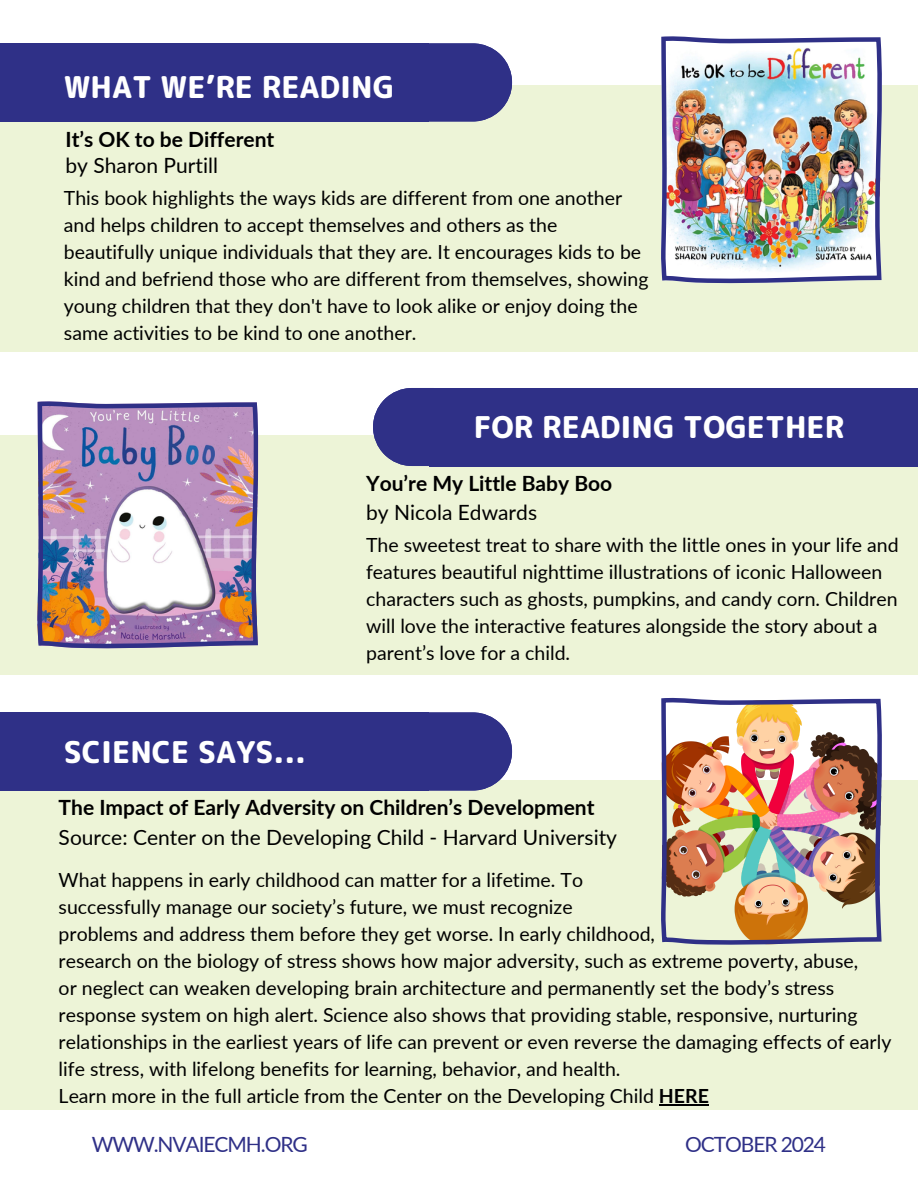
<style>
.page{position:relative;width:918px;height:1188px;background:#fff}
.page>*{position:absolute;margin:0;border:0;box-sizing:border-box;transform-origin:0 0}
.t1{font:800 30px "Rounded Mplus 1 c";color:#fff}
.t2{font:700 21px "Lato";color:#000}
.t3{font:21px "Lato";color:#000}
.t4{font:21px "Lato";letter-spacing:-.05em;color:#2f3087}
.t5{font:19.5px/27px "Lato";color:#000}
.s1{font-weight:700}
</style>
<div class="page">
<div style="left:0;top:85px;width:918px;height:267px;background:#edf4d7"></div>
<div style="left:0;top:43px;width:429px;height:78px;background:#2f3087"></div>
<img style="left:661px;top:36px;width:221px;height:247px">
<svg style="left:429px;top:43px;width:83px;height:78px;background:#424390"></svg>
<div style="left:0;top:435px;width:918px;height:240px;background:#edf4d7"></div>
<svg style="left:373px;top:388px;width:56px;height:78px;background:#4c4d95"></svg>
<div style="left:429px;top:388px;width:489px;height:78px;background:#2f3087"></div>
<div style="left:0;top:780px;width:918px;height:330px;background:#edf4d7"></div>
<div style="left:0;top:712px;width:429px;height:79px;background:#2f3087"></div>
<img style="left:661px;top:698px;width:221px;height:247px">
<svg style="left:429px;top:712px;width:83px;height:79px;background:#444592"></svg>
<img style="left:37px;top:401px;width:221px;height:247px">
<hr style="left:659px;top:1104px;width:50px;height:1px;background:#000">
<h1 class="t1" style="left:64px;top:65px;width:332px">WHAT WE’RE READING</h1>
<p class="t2" style="left:66px;top:126px;width:210px">It’s OK to be Different</p>
<p class="t3" style="left:66px;top:152px;width:154px">by Sharon Purtill</p>
<p class="t5" style="left:64px;top:184px;width:586px">This book highlights the ways kids are different from one another and helps children to accept themselves and others as the beautifully unique individuals that they are. It encourages kids to be kind and befriend those who are different from themselves, showing young children that they don't have to look alike or enjoy doing the same activities to be kind to one another.</p>
<p class="t1" style="left:474px;top:406px;width:372px">FOR READING TOGETHER</p>
<p class="t1" style="left:64px;top:730px;width:244px">SCIENCE SAYS...</p>
<p class="t2" style="left:366px;top:470px;width:248px">You’re My Little Baby Boo</p>
<p class="t3" style="left:366px;top:500px;width:172px">by Nicola Edwards</p>
<p class="t5" style="left:366px;top:531px;width:534px">The sweetest treat to share with the little ones in your life and features beautiful nighttime illustrations of iconic Halloween characters such as ghosts, pumpkins, and candy corn. Children will love the interactive features alongside the story about a parent’s love for a child.</p>
<p class="t2" style="left:59px;top:795px;width:537px">The Impact of Early Adversity on Children’s Development</p>
<p class="t3" style="left:59px;top:824px;width:560px">Source: Center on the Developing Child - Harvard University</p>
<h1 class="t5" style="left:59px;top:866px;width:526px">What happens in early childhood can matter for a lifetime. To</h1>
<h3 class="t5" style="left:59px;top:893px;width:515px">successfully manage our society’s future, we must recognize</h3>
<p class="t5" style="left:59px;top:920px;width:598px">problems and address them before they get worse. In early childhood,</p>
<p class="t5" style="left:59px;top:947px;width:801px">research on the biology of stress shows how major adversity, such as extreme poverty, abuse,</p>
<p class="t5" style="left:59px;top:974px;width:777px">or neglect can weaken developing brain architecture and permanently set the body’s stress</p>
<p class="t5" style="left:59px;top:1001px;width:800px">response system on high alert. Science also shows that providing stable, responsive, nurturing</p>
<p class="t5" style="left:59px;top:1028px;width:834px">relationships in the earliest years of life can prevent or even reverse the damaging effects of early</p>
<p class="t5" style="left:59px;top:1055px;width:563px">life stress, with lifelong benefits for learning, behavior, and health.</p>
<p class="t5" style="left:59px;top:1082px;width:652px">Learn more in the full article from the Center on the Developing Child <span class="s1">HERE</span></p>
<h2 class="t4" style="left:92px;top:1132px;width:217px">WWW.NVAIECMH.ORG</h2>
<h2 class="t4" style="left:685px;top:1132px;width:142px">OCTOBER 2024</h2>
</div>
